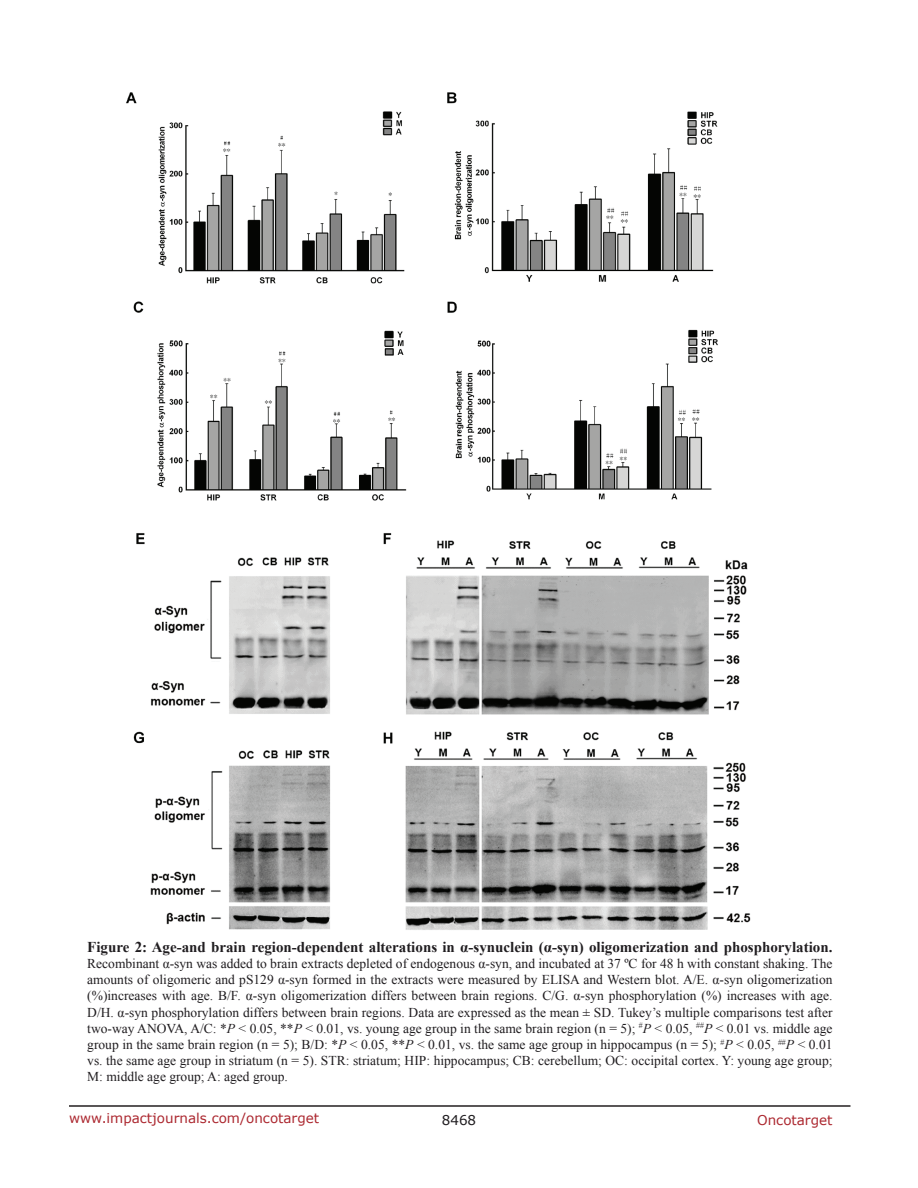
<style>
.page{position:relative;width:918px;height:1188px;background:#fff}
.page>*{position:absolute;margin:0;border:0;box-sizing:border-box;transform-origin:0 0}
.t1{font:700 15px "Times New Roman";color:#201d20}
.t2{font:13.5px/16.2px "Times New Roman";color:#201d20;text-align:justify}
.t3{font:13.5px "Verdana";color:#ac2830}
.t4{font:13.5px "Verdana";color:#201d20}
.s1{font-style:italic}
</style>
<div class="page">
<hr style="left:69px;top:1105px;width:781px;height:2px;background:#231f20">
<img style="left:126px;top:92px;width:625px;height:838px">
<p class="t1" style="left:87px;top:936px;width:747px">Figure 2: Age-and brain region-dependent alterations in α-synuclein (α-syn) oligomerization and phosphorylation.</p>
<p class="t2" style="left:87px;top:955px;width:747px">Recombinant α-syn was added to brain extracts depleted of endogenous α-syn, and incubated at 37 ºC for 48 h with constant shaking. The amounts of oligomeric and pS129 α-syn formed in the extracts were measured by ELISA and Western blot. A/E. α-syn oligomerization (%)increases with age. B/F. α-syn oligomerization differs between brain regions. C/G. α-syn phosphorylation (%) increases with age.<br>D/H. α-syn phosphorylation differs between brain regions. Data are expressed as the mean ± SD. Tukey’s multiple comparisons test after two-way ANOVA, A/C: *<span class="s1">P</span> &lt; 0.05, **<span class="s1">P</span> &lt; 0.01, vs. young age group in the same brain region (n = 5); <sup>#</sup><span class="s1">P</span> &lt; 0.05, <sup>##</sup><span class="s1">P</span> &lt; 0.01 vs. middle age group in the same brain region (n = 5); B/D: *<span class="s1">P</span> &lt; 0.05, **<span class="s1">P</span> &lt; 0.01, vs. the same age group in hippocampus (n = 5); <sup>#</sup><span class="s1">P</span> &lt; 0.05, <sup>##</sup><span class="s1">P</span> &lt; 0.01 vs. the same age group in striatum (n = 5). STR: striatum; HIP: hippocampus; CB: cerebellum; OC: occipital cortex. Y: young age group; M: middle age group; A: aged group.</p>
<p class="t3" style="left:69px;top:1109px;width:252px">www.impactjournals.com/oncotarget</p>
<p class="t4" style="left:442px;top:1111px;width:36px">8468</p>
<p class="t3" style="left:757px;top:1111px;width:77px">Oncotarget</p>
</div>
